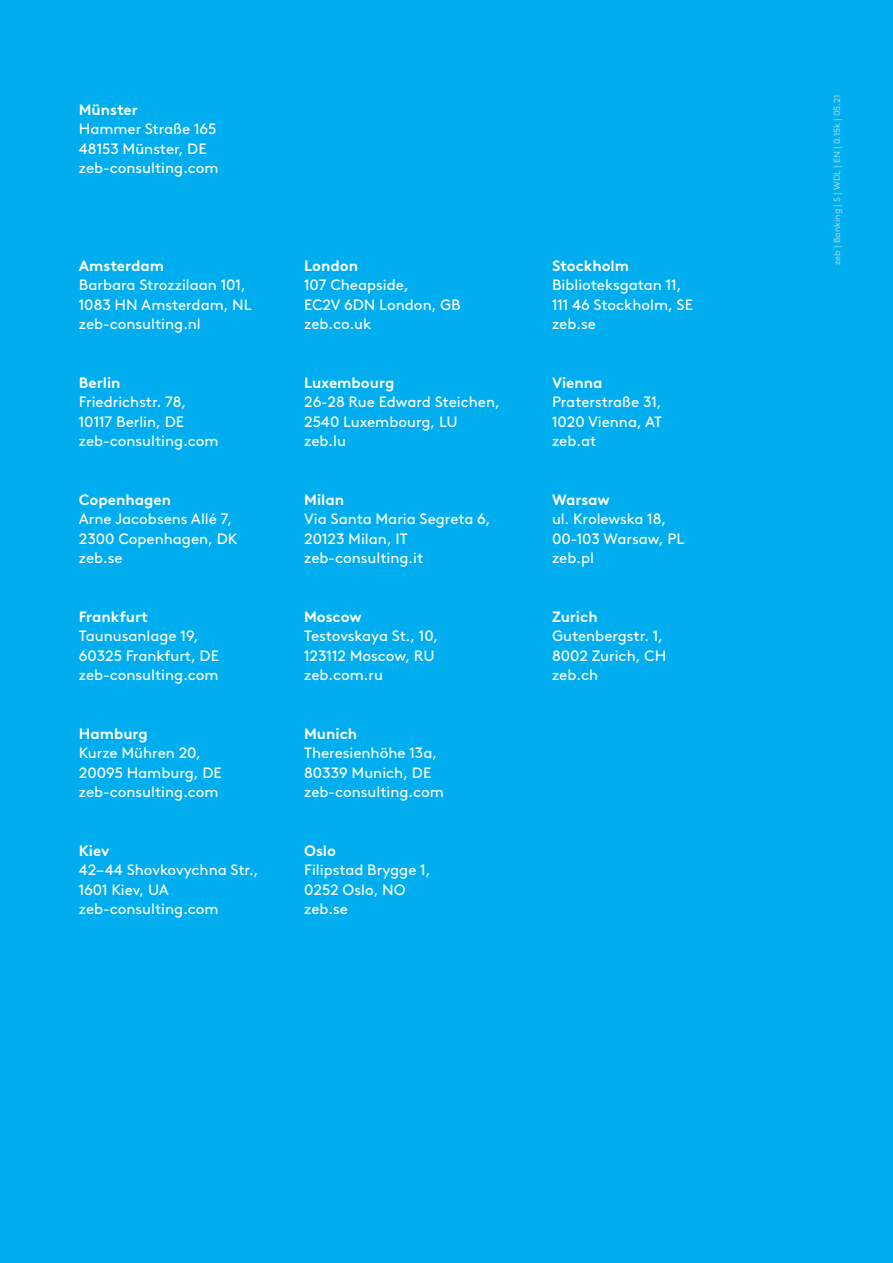
<style>
.page{position:relative;width:893px;height:1263px;background:#00aeef}
.page>*{position:absolute;margin:0;border:0;box-sizing:border-box;transform-origin:0 0}
.t1{font:15px/19.5px "Brown LL";color:#fff}
.t2{font:700 15px "Brown LL";color:#fff}
.t3{font:9px "Brown LL";color:#8dd7f7}
</style>
<div class="page">
<p class="t2" style="left:79px;top:98px;width:61px">Münster</p>
<p class="t1" style="left:79px;top:118px;width:141px">Hammer Straße 165<br>48153 Münster, DE zeb-consulting.com</p>
<p class="t2" style="left:79px;top:254px;width:87px">Amsterdam</p>
<p class="t1" style="left:79px;top:274px;width:175px">Barbara Strozzilaan 101,<br>1083 HN Amsterdam, NL zeb-consulting.nl</p>
<p class="t2" style="left:79px;top:371px;width:43px">Berlin</p>
<p class="t1" style="left:79px;top:391px;width:141px">Friedrichstr. 78,<br>10117 Berlin, DE zeb-consulting.com</p>
<p class="t2" style="left:79px;top:488px;width:94px">Copenhagen</p>
<p class="t1" style="left:79px;top:508px;width:160px">Arne Jacobsens Allé 7,<br>2300 Copenhagen, DK zeb.se</p>
<p class="t2" style="left:79px;top:605px;width:71px">Frankfurt</p>
<p class="t1" style="left:79px;top:625px;width:142px">Taunusanlage 19,<br>60325 Frankfurt, DE zeb-consulting.com</p>
<p class="t2" style="left:79px;top:722px;width:71px">Hamburg</p>
<p class="t1" style="left:79px;top:742px;width:144px">Kurze Mühren 20,<br>20095 Hamburg, DE zeb-consulting.com</p>
<p class="t2" style="left:79px;top:839px;width:32px">Kiev</p>
<p class="t1" style="left:79px;top:859px;width:181px">42–44 Shovkovychna Str.,<br>1601 Kiev, UA zeb-consulting.com</p>
<p class="t2" style="left:304px;top:254px;width:55px">London</p>
<p class="t1" style="left:304px;top:274px;width:158px">107 Cheapside,<br>EC2V 6DN London, GB zeb.co.uk</p>
<p class="t2" style="left:304px;top:371px;width:92px">Luxembourg</p>
<p class="t1" style="left:304px;top:391px;width:197px">26-28 Rue Edward Steichen,<br>2540 Luxembourg, LU zeb.lu</p>
<p class="t2" style="left:304px;top:488px;width:42px">Milan</p>
<p class="t1" style="left:304px;top:508px;width:188px">Via Santa Maria Segreta 6,<br>20123 Milan, IT zeb-consulting.it</p>
<p class="t2" style="left:304px;top:605px;width:59px">Moscow</p>
<p class="t1" style="left:304px;top:625px;width:135px">Testovskaya St., 10,<br>123112 Moscow, RU zeb.com.ru</p>
<p class="t2" style="left:304px;top:722px;width:55px">Munich</p>
<p class="t1" style="left:304px;top:742px;width:141px">Theresienhöhe 13a,<br>80339 Munich, DE zeb-consulting.com</p>
<p class="t2" style="left:304px;top:839px;width:33px">Oslo</p>
<p class="t1" style="left:304px;top:859px;width:128px">Filipstad Brygge 1,<br>0252 Oslo, NO zeb.se</p>
<p class="t2" style="left:552px;top:254px;width:79px">Stockholm</p>
<p class="t1" style="left:552px;top:274px;width:142px">Biblioteksgatan 11,<br>111 46 Stockholm, SE zeb.se</p>
<p class="t2" style="left:552px;top:371px;width:52px">Vienna</p>
<p class="t1" style="left:552px;top:391px;width:112px;text-align:justify">Praterstraße 31, 1020 Vienna, AT zeb.at</p>
<p class="t2" style="left:552px;top:488px;width:59px">Warsaw</p>
<p class="t1" style="left:552px;top:508px;width:134px">ul. Krolewska 18,<br>00-103 Warsaw, PL zeb.pl</p>
<p class="t2" style="left:552px;top:605px;width:47px">Zurich</p>
<p class="t1" style="left:552px;top:625px;width:116px">Gutenbergstr. 1,<br>8002 Zurich, CH zeb.ch</p>
<p class="t3" style="left:830px;top:265px;width:172px;rotate:-90deg">zeb | Banking | S | WDL | EN | 0.15k | 05.21</p>
</div>
